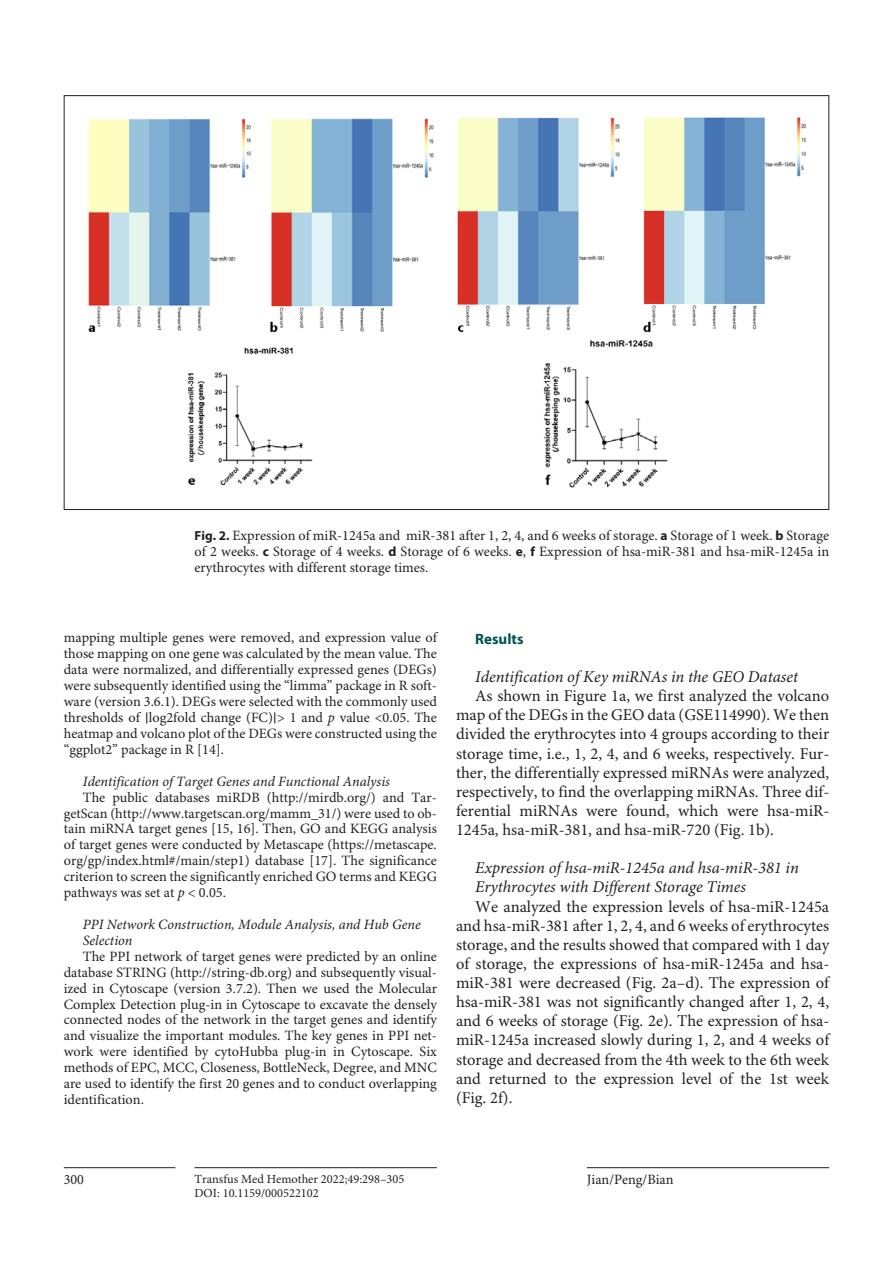
<style>
.page{position:relative;width:893px;height:1263px;background:#fff}
.page>*{position:absolute;margin:0;border:0;box-sizing:border-box;transform-origin:0 0}
.t1{font:16.5px/19px "Minion Pro";color:#231f20;text-align:justify}
.t2{font:italic 16.5px/19px "Minion Pro";color:#231f20}
.t3{font:700 15px "Myriad Pro";letter-spacing:.005em;color:#005252}
.t4{font:14.25px/15.9px "Minion Pro";color:#231f20;text-align:justify}
.t5{font:italic 14.25px/15.9px "Minion Pro";color:#231f20}
.t6{font:12.3px "Minion Pro";color:#231f20}
.s1{font-family:"Myriad Pro";font-weight:700;font-size:13.2px}
.s2{font-family:"Myriad Pro";font-weight:700;font-size:13.35px}
.s3{font-family:"Cambria"}
.s4{font-style:italic}
</style>
<div class="page">
<hr style="left:64px;top:1167px;width:111px;height:1px;background:#231f20">
<hr style="left:195px;top:1167px;width:242px;height:1px;background:#231f20">
<hr style="left:587px;top:1167px;width:242px;height:1px;background:#231f20">
<img style="left:88px;top:117px;width:718px;height:371px">
<p class="t4" style="left:195px;top:528px;width:636px"><span class="s1">Fig. 2.</span> Expression of miR-1245a and miR-381 after 1, 2, 4, and 6 weeks of storage. <span class="s2">a</span> Storage of 1 week. <span class="s2">b</span> Storage of 2 weeks. <span class="s2">c</span> Storage of 4 weeks. <span class="s2">d</span> Storage of 6 weeks. <span class="s2">e</span>, <span class="s2">f</span> Expression of hsa-miR-381 and hsa-miR-1245a in erythrocytes with different storage times.</p>
<p class="t4" style="left:64px;top:630px;width:375px">mapping multiple genes were removed, and expression value of those mapping on one gene was calculated by the mean value. The data were normalized, and differentially expressed genes (DEGs) were subsequently identified using the “limma” package in R soft&shy;ware (version 3.6.1). DEGs were selected with the commonly used thresholds of <span class="s3">∣</span>log2fold change (FC)<span class="s3">∣</span>&gt; 1 and <span class="s4">p</span> value &lt;0.05. The heatmap and volcano plot of the DEGs were constructed using the “ggplot2” package in R [14].</p>
<p class="t5" style="left:83px;top:774px;width:309px">Identification of Target Genes and Functional Analysis</p>
<p class="t4" style="left:64px;top:790px;width:375px;text-indent:19px">The public databases miRDB (http://mirdb.org/) and Tar&shy;getScan (http://www.targetscan.org/mamm_31/) were used to ob&shy;tain miRNA target genes [15, 16]. Then, GO and KEGG analysis of target genes were conducted by Metascape (https://metascape. org/gp/index.html#/main/step1) database [17]. The significance criterion to screen the significantly enriched GO terms and KEGG pathways was set at <span class="s4">p</span> &lt; 0.05.</p>
<p class="t5" style="left:83px;top:917px;width:339px">PPI Network Construction, Module Analysis, and Hub Gene<br>Selection</p>
<p class="t4" style="left:64px;top:949px;width:375px;text-indent:19px">The PPI network of target genes were predicted by an online database STRING (http://string-db.org) and subsequently visual&shy;ized in Cytoscape (version 3.7.2). Then we used the Molecular Complex Detection plug-in in Cytoscape to excavate the densely connected nodes of the network in the target genes and identify and visualize the important modules. The key genes in PPI net&shy;work were identified by cytoHubba plug-in in Cytoscape. Six methods of EPC, MCC, Closeness, BottleNeck, Degree, and MNC are used to identify the first 20 genes and to conduct overlapping identification.</p>
<p class="t3" style="left:475px;top:630px;width:50px">Results</p>
<p class="t2" style="left:475px;top:668px;width:324px">Identification of Key miRNAs in the GEO Dataset</p>
<p class="t1" style="left:456px;top:687px;width:375px;text-indent:19px">As shown in Figure 1a, we first analyzed the volcano map of the DEGs in the GEO data (GSE114990). We then divided the erythrocytes into 4 groups according to their storage time, i.e., 1, 2, 4, and 6 weeks, respectively. Fur&shy;ther, the differentially expressed miRNAs were analyzed, respectively, to find the overlapping miRNAs. Three dif&shy;ferential miRNAs were found, which were hsa-miR-1245a, hsa-miR-381, and hsa-miR-720 (Fig. 1b).</p>
<p class="t2" style="left:475px;top:859px;width:325px">Expression of hsa-miR-1245a and hsa-miR-381 in<br>Erythrocytes with Different Storage Times</p>
<p class="t1" style="left:456px;top:897px;width:375px;text-indent:19px">We analyzed the expression levels of hsa-miR-1245a and hsa-miR-381 after 1, 2, 4, and 6 weeks of erythrocytes storage, and the results showed that compared with 1 day of storage, the expressions of hsa-miR-1245a and hsa&shy;miR-381 were decreased (Fig. 2a–d). The expression of hsa-miR-381 was not significantly changed after 1, 2, 4, and 6 weeks of storage (Fig. 2e). The expression of hsa&shy;miR-1245a increased slowly during 1, 2, and 4 weeks of storage and decreased from the 4th week to the 6th week and returned to the expression level of the 1st week (Fig. 2f).</p>
<p class="t4" style="left:64px;top:1172px;width:22px">300</p>
<p class="t6" style="left:195px;top:1172px;width:211px">Transfus Med Hemother 2022;49:298–305</p>
<p class="t4" style="left:587px;top:1172px;width:88px">Jian/Peng/Bian</p>
<p class="t6" style="left:195px;top:1185px;width:126px">DOI: 10.1159/000522102</p>
</div>
